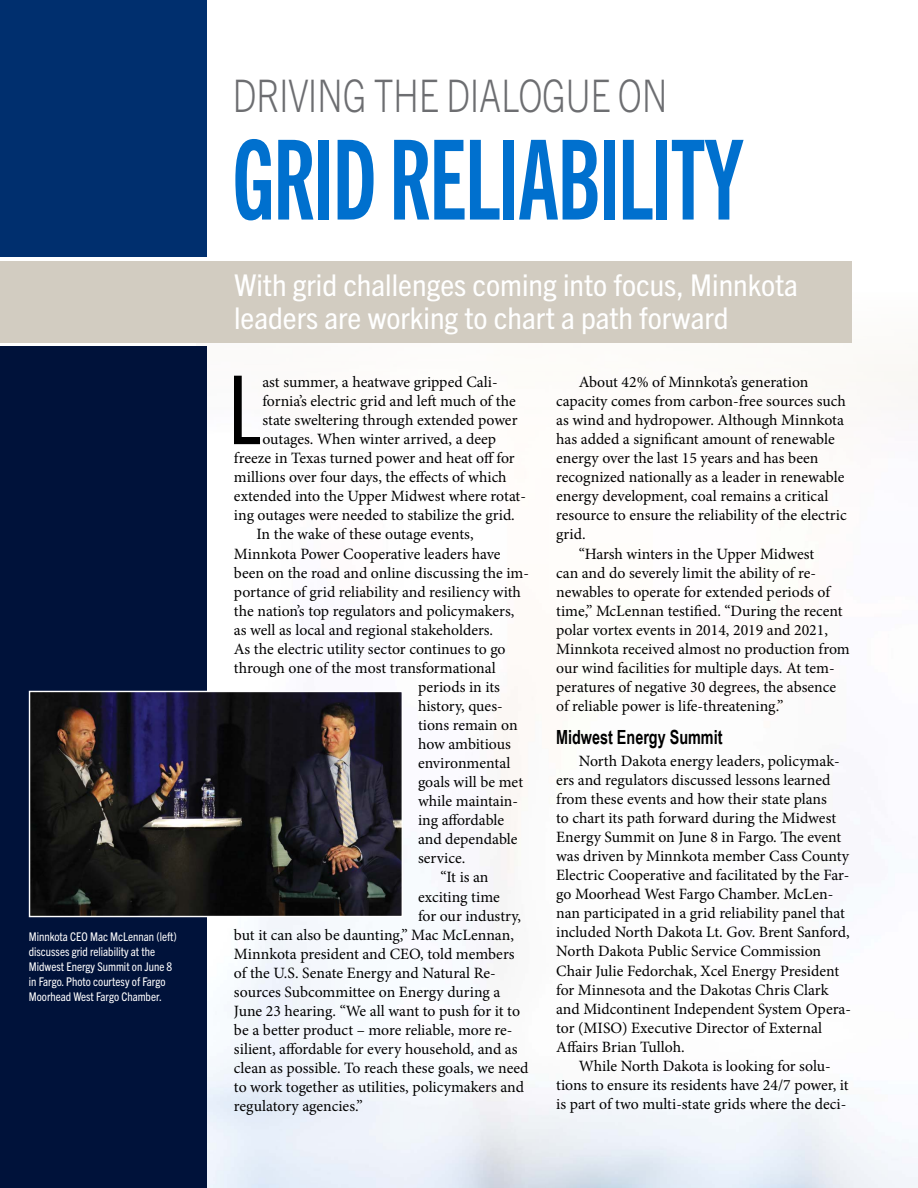
<style>
.page{position:relative;width:918px;height:1188px;background:#fff}
.page>*{position:absolute;margin:0;border:0;box-sizing:border-box;transform-origin:0 0}
.t1{font:111px "Trade Gothic Next LT Pro Bd Cm";letter-spacing:-.01em;color:#0070ce;scale:.9 1}
.t2{font:95.4px "Trade Gothic Next LT Pro Cm";color:#000}
.t3{font:300 45px "Trade Gothic Next LT Pro";letter-spacing:-.01em;color:#6d6e71;scale:.8 1}
.t4{font:condensed 30px/33px "Trade Gothic Next LT Pro";color:#fff;scale:1.1 1}
.t5{font:700 19.5px "Arial Narrow";color:#000;scale:.9 1}
.t6{font:15.75px/19px "Minion Pro";letter-spacing:-.005em;color:#000}
.t7{font:condensed 12px/15px "Trade Gothic Next LT Pro";color:#fff}
</style>
<div class="page">
<div style="left:0;top:346px;width:207px;height:842px;background:#00123a"></div>
<div style="left:0;top:0;width:207px;height:256px;background:#002f6e"></div>
<svg style="left:28px;top:690px;width:376px;height:228px;background:#29262b"></svg>
<div style="left:0;top:261px;width:851px;height:82px;background:#d2ccc1"></div>
<p class="t7" style="left:29px;top:929px;width:150px">Minnkota CEO Mac McLennan (left) discusses grid reliability at the<br>Midwest Energy Summit on June 8 in Fargo. Photo courtesy of Fargo<br>Moorhead West Fargo Chamber.</p>
<h3 class="t3" style="left:232px;top:64px;width:545px">DRIVING THE DIALOGUE ON</h3>
<h1 class="t1" style="left:232px;top:105px;width:568px">GRID RELIABILITY</h1>
<h3 class="t4" style="left:234px;top:267px;width:514px">With grid challenges coming into focus, Minnkota leaders are working to chart a path forward</h3>
<h2 class="t2" style="left:229px;top:346px;width:33px">L</h2>
<p class="t6" style="left:262px;top:373px;width:237px">ast summer, a heatwave gripped Cali-</p>
<p class="t6" style="left:262px;top:392px;width:255px">fornia’s electric grid and left much of the</p>
<p class="t6" style="left:262px;top:411px;width:257px">state sweltering through extended power</p>
<p class="t6" style="left:262px;top:430px;width:235px">outages. When winter arrived, a deep</p>
<p class="t6" style="left:234px;top:449px;width:282px">freeze in Texas turned power and heat off for</p>
<p class="t6" style="left:234px;top:468px;width:274px">millions over four days, the effects of which</p>
<p class="t6" style="left:234px;top:487px;width:294px">extended into the Upper Midwest where rotat-</p>
<p class="t6" style="left:234px;top:506px;width:282px">ing outages were needed to stabilize the grid.</p>
<p class="t6" style="left:257px;top:525px;width:219px">In the wake of these outage events,</p>
<p class="t6" style="left:234px;top:544px;width:268px">Minnkota Power Cooperative leaders have</p>
<p class="t6" style="left:234px;top:563px;width:297px">been on the road and online discussing the im-</p>
<p class="t6" style="left:234px;top:582px;width:289px">portance of grid reliability and resiliency with</p>
<p class="t6" style="left:234px;top:601px;width:282px">the nation’s top regulators and policymakers,</p>
<p class="t6" style="left:234px;top:620px;width:261px">as well as local and regional stakeholders.</p>
<p class="t6" style="left:234px;top:639px;width:273px">As the electric utility sector continues to go</p>
<p class="t6" style="left:234px;top:658px;width:263px">through one of the most transformational</p>
<p class="t6" style="left:418px;top:677px;width:84px">periods in its</p>
<p class="t6" style="left:418px;top:696px;width:86px">history, ques-</p>
<p class="t6" style="left:418px;top:716px;width:101px">tions remain on</p>
<p class="t6" style="left:418px;top:735px;width:94px">how ambitious</p>
<p class="t6" style="left:418px;top:754px;width:94px">environmental</p>
<p class="t6" style="left:418px;top:773px;width:107px">goals will be met</p>
<p class="t6" style="left:418px;top:792px;width:102px">while maintain-</p>
<p class="t6" style="left:418px;top:811px;width:88px">ing affordable</p>
<p class="t6" style="left:418px;top:830px;width:101px">and dependable</p>
<p class="t6" style="left:418px;top:849px;width:49px">service.</p>
<p class="t6" style="left:441px;top:868px;width:50px">“It is an</p>
<p class="t6" style="left:418px;top:887px;width:83px">exciting time</p>
<p class="t6" style="left:418px;top:906px;width:105px">for our industry,</p>
<p class="t6" style="left:234px;top:925px;width:281px">but it can also be daunting,” Mac McLennan,</p>
<p class="t6" style="left:234px;top:944px;width:282px">Minnkota president and CEO, told members</p>
<p class="t6" style="left:234px;top:963px;width:263px">of the U.S. Senate Energy and Natural Re-</p>
<p class="t6" style="left:234px;top:982px;width:268px">sources Subcommittee on Energy during a</p>
<p class="t6" style="left:234px;top:1001px;width:288px">June 23 hearing. “We all want to push for it to</p>
<p class="t6" style="left:234px;top:1020px;width:280px">be a better product – more reliable, more re-</p>
<p class="t6" style="left:234px;top:1040px;width:285px">silient, affordable for every household, and as</p>
<p class="t6" style="left:234px;top:1059px;width:296px">clean as possible. To reach these goals, we need</p>
<p class="t6" style="left:234px;top:1078px;width:292px">to work together as utilities, policymakers and</p>
<p class="t6" style="left:234px;top:1097px;width:130px">regulatory agencies.”</p>
<p class="t6" style="left:579px;top:373px;width:231px">About 42% of Minnkota’s generation</p>
<p class="t6" style="left:556px;top:392px;width:291px">capacity comes from carbon-free sources such</p>
<p class="t6" style="left:556px;top:411px;width:289px">as wind and hydropower. Although Minnkota</p>
<p class="t6" style="left:556px;top:430px;width:280px">has added a significant amount of renewable</p>
<p class="t6" style="left:556px;top:449px;width:264px">energy over the last 15 years and has been</p>
<p class="t6" style="left:556px;top:468px;width:290px">recognized nationally as a leader in renewable</p>
<p class="t6" style="left:556px;top:487px;width:274px">energy development, coal remains a critical</p>
<p class="t6" style="left:556px;top:506px;width:292px">resource to ensure the reliability of the electric</p>
<p class="t6" style="left:556px;top:525px;width:31px">grid.</p>
<p class="t6" style="left:579px;top:544px;width:237px">“Harsh winters in the Upper Midwest</p>
<p class="t6" style="left:556px;top:563px;width:261px">can and do severely limit the ability of re-</p>
<p class="t6" style="left:556px;top:582px;width:277px">newables to operate for extended periods of</p>
<p class="t6" style="left:556px;top:601px;width:288px">time,” McLennan testified. “During the recent</p>
<p class="t6" style="left:556px;top:620px;width:273px">polar vortex events in 2014, 2019 and 2021,</p>
<p class="t6" style="left:556px;top:639px;width:295px">Minnkota received almost no production from</p>
<p class="t6" style="left:556px;top:658px;width:280px">our wind facilities for multiple days. At tem-</p>
<p class="t6" style="left:556px;top:677px;width:281px">peratures of negative 30 degrees, the absence</p>
<p class="t6" style="left:556px;top:696px;width:229px">of reliable power is life-threatening.”</p>
<p class="t5" style="left:556px;top:722px;width:186px">Midwest Energy Summit</p>
<p class="t6" style="left:556px;top:751px;width:296px;text-indent:23px">North Dakota energy leaders, policymak&shy;ers and regulators discussed lessons learned from these events and how their state plans<br>to chart its path forward during the Midwest Energy Summit on June 8 in Fargo. The event was driven by Minnkota member Cass County Electric Cooperative and facilitated by the Far&shy;go Moorhead West Fargo Chamber. McLen&shy;nan participated in a grid reliability panel that included North Dakota Lt. Gov. Brent Sanford, North Dakota Public Service Commission Chair Julie Fedorchak, Xcel Energy President for Minnesota and the Dakotas Chris Clark and Midcontinent Independent System Opera&shy;tor (MISO) Executive Director of External Affairs Brian Tulloh.</p>
<p class="t6" style="left:556px;top:1056px;width:294px;text-align:center">While North Dakota is looking for solu-<br>tions to ensure its residents have 24/7 power, it is part of two multi-state grids where the deci-</p>
</div>
